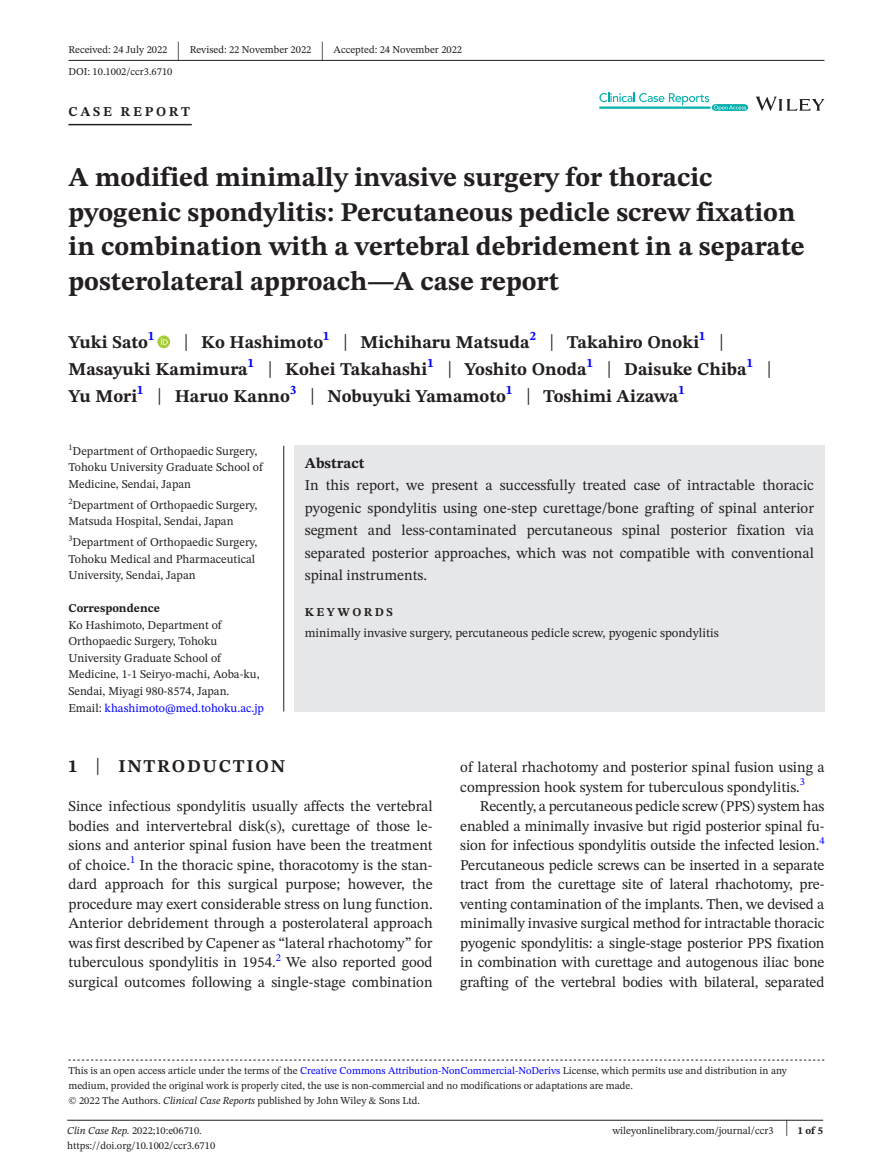
<style>
.page{position:relative;width:893px;height:1174px;background:#fff}
.page>*{position:absolute;margin:0;border:0;box-sizing:border-box;transform-origin:0 0}
.t1{font:700 27px/34.5px "STIX Two Text";color:#231f20}
.t2{font:25.65px "STIX Two Text";color:#231f20;scale:.49 1}
.t3{font:700 18px/27px "STIX Two Text";color:#231f20}
.t4{font:700 18px "STIX Two Text";letter-spacing:.1em;color:#231f20}
.t5{font:15px/19.5px "STIX Two Text";color:#231f20;text-align:justify}
.t6{font:700 15px "STIX Two Text";color:#231f20}
.t7{font:700 13.5px "STIX Two Text";letter-spacing:.2em;color:#231f20}
.t8{font:12.75px "STIX Two Text";color:#231f20}
.t9{font:12px/16.5px "STIX Two Text";color:#231f20}
.t10{font:700 12px "STIX Two Text";color:#231f20}
.t11{font:700 12px "STIX Two Text";letter-spacing:.2em;color:#231f20}
.t12{font:10.5px/15px "STIX Two Text";color:#231f20}
.t13{font:700 10.5px "STIX Two Text";color:#231f20}
.t14{font:10.5px "STIX Two Text";color:#00f}
.s1{font-weight:400;font-size:23.4px}
.s2{color:#00f}
.s3{font-weight:400;font-size:23.7px}
.s4{font-style:italic}
.s5{font-weight:400;font-size:22.2px}
</style>
<div class="page">
<hr style="left:67px;top:1119px;width:756px;height:1px;background:#231f20">
<svg style="left:756px;top:97px;width:68px;height:14px"></svg>
<svg style="left:599px;top:93px;width:149px;height:18px"></svg>
<hr style="left:68px;top:60px;width:756px;height:1px;background:#231f20">
<hr style="left:68px;top:124px;width:124px;height:1px;background:#231f20">
<svg style="left:157px;top:335px;width:13px;height:13px"></svg>
<svg style="left:161px;top:338px;width:7px;height:7px"></svg>
<svg style="left:68px;top:1059px;width:756px;height:1px"></svg>
<hr style="left:283px;top:446px;width:1px;height:265px;background:#231f20">
<div style="left:294px;top:446px;width:530px;height:202px;background:#e6e7e9"></div>
<div style="left:294px;top:647px;width:530px;height:64px;background:#e6e7e9"></div>
<p class="t12" style="left:68px;top:42px;width:101px">Received: 24 July 2022</p>
<h2 class="t2" style="left:177px;top:32px;width:8px">|</h2>
<p class="t12" style="left:190px;top:42px;width:123px">Revised: 22 November 2022</p>
<h2 class="t2" style="left:321px;top:32px;width:8px">|</h2>
<p class="t12" style="left:334px;top:42px;width:130px">Accepted: 24 November 2022</p>
<p class="t12" style="left:68px;top:64px;width:105px">DOI: 10.1002/ccr3.6710</p>
<p class="t7" style="left:68px;top:101px;width:123px">CASE REPORT</p>
<h1 class="t1" style="left:68px;top:161px;width:738px">A modified minimally invasive surgery for thoracic pyogenic spondylitis: Percutaneous pedicle screw fixation in combination with a vertebral debridement in a separate posterolateral approach—A case report</h1>
<p class="t3" style="left:68px;top:329px;width:87px">Yuki Sato<sup>1</sup></p>
<p class="t3" style="left:68px;top:329px;width:704px;text-indent:115px"><span class="s1">|</span> Ko Hashimoto<sup>1</sup> <span class="s1">|</span> Michiharu Matsuda<sup>2</sup> <span class="s1">|</span> Takahiro Onoki<sup>1</sup> <span class="s1">|<br></span>Masayuki Kamimura<sup>1</sup> <span class="s1">|</span> Kohei Takahashi<sup>1</sup> <span class="s1">|</span> Yoshito Onoda<sup>1</sup> <span class="s1">|</span> Daisuke Chiba<sup>1</sup> <span class="s1">|<br></span>Yu Mori<sup>1</sup> <span class="s1">|</span> Haruo Kanno<sup>3</sup> <span class="s1">|</span> Nobuyuki Yamamoto<sup>1</sup> <span class="s1">|</span> Toshimi Aizawa<sup>1</sup></p>
<p class="t9" style="left:68px;top:442px;width:196px"><sup>1</sup>Department of Orthopaedic Surgery,<br>Tohoku University Graduate School of<br>Medicine, Sendai, Japan</p>
<p class="t9" style="left:68px;top:496px;width:190px"><sup>2</sup>Department of Orthopaedic Surgery,<br>Matsuda Hospital, Sendai, Japan</p>
<p class="t9" style="left:68px;top:534px;width:190px"><sup>3</sup>Department of Orthopaedic Surgery,<br>Tohoku Medical and Pharmaceutical<br>University, Sendai, Japan</p>
<p class="t10" style="left:68px;top:600px;width:93px">Correspondence</p>
<p class="t9" style="left:68px;top:616px;width:197px">Ko Hashimoto, Department of Orthopaedic Surgery, Tohoku University Graduate School of Medicine, 1-1 Seiryo-machi, Aoba-ku, Sendai, Miyagi 980-8574, Japan.<br>Email: <span class="s2">khashimoto@med.tohoku.ac.jp</span></p>
<p class="t6" style="left:305px;top:452px;width:61px">Abstract</p>
<p class="t5" style="left:305px;top:474px;width:511px;line-height:22.5px">In this report, we present a successfully treated case of intractable thoracic pyogenic spondylitis using one-step curettage/bone grafting of spinal anterior segment and less-contaminated percutaneous spinal posterior fixation via separated posterior approaches, which was not compatible with conventional spinal instruments.</p>
<p class="t11" style="left:305px;top:603px;width:90px">KEYWORDS</p>
<p class="t8" style="left:305px;top:624px;width:416px">minimally invasive surgery, percutaneous pedicle screw, pyogenic spondylitis</p>
<p class="t4" style="left:68px;top:753px;width:218px">1 <span class="s3">|</span> INTRODUCTION</p>
<p class="t5" style="left:68px;top:796px;width:366px">Since infectious spondylitis usually affects the vertebral bodies and intervertebral disk(s), curettage of those le&shy;sions and anterior spinal fusion have been the treatment of choice.</p>
<p class="t14" style="left:130px;top:852px;width:7px">1</p>
<p class="t5" style="left:68px;top:855px;width:366px;text-indent:71px">In the thoracic spine, thoracotomy is the stan&shy;dard approach for this surgical purpose; however, the procedure may exert considerable stress on lung function.<br>Anterior debridement through a posterolateral approach was first described by Capener as “lateral rhachotomy” for tuberculous spondylitis in 1954.</p>
<p class="t14" style="left:276px;top:949px;width:7px">2</p>
<p class="t5" style="left:68px;top:952px;width:366px;text-align:right">We also reported good<br>surgical outcomes following a single-stage combination</p>
<p class="t5" style="left:460px;top:757px;width:366px">of lateral rhachotomy and posterior spinal fusion using a compression hook system for tuberculous spondylitis.</p>
<p class="t14" style="left:800px;top:774px;width:7px">3</p>
<p class="t5" style="left:460px;top:796px;width:366px;text-indent:20px">Recently, a percutaneous pedicle screw (PPS) system has enabled a minimally invasive but rigid posterior spinal fu&shy;sion for infectious spondylitis outside the infected lesion.</p>
<p class="t14" style="left:819px;top:832px;width:7px">4</p>
<p class="t5" style="left:460px;top:855px;width:366px">Percutaneous pedicle screws can be inserted in a separate tract from the curettage site of lateral rhachotomy, pre&shy;venting contamination of the implants. Then, we devised a minimally invasive surgical method for intractable thoracic pyogenic spondylitis: a single-stage posterior PPS fixation in combination with curettage and autogenous iliac bone grafting of the vertebral bodies with bilateral, separated</p>
<p class="t12" style="left:68px;top:1063px;width:720px">This is an open access article under the terms of the <span class="s2">Creative Commons Attribution-NonCommercial-NoDerivs</span> License, which permits use and distribution in any medium, provided the original work is properly cited, the use is non-commercial and no modifications or adaptations are made.<br>© 2022 The Authors. <span class="s4">Clinical Case Reports</span> published by John Wiley &amp; Sons Ltd.</p>
<p class="t12" style="left:67px;top:1123px;width:136px"><span class="s4">Clin Case Rep.</span> 2022;10:e06710.</p>
<p class="t13" style="left:785px;top:1123px;width:39px"><span class="s5">|</span> 1 of 5</p>
<p class="t12" style="left:67px;top:1138px;width:150px">https://doi.org/10.1002/ccr3.6710</p>
<p class="t12" style="left:612px;top:1123px;width:163px">wileyonlinelibrary.com/journal/ccr3</p>
</div>
